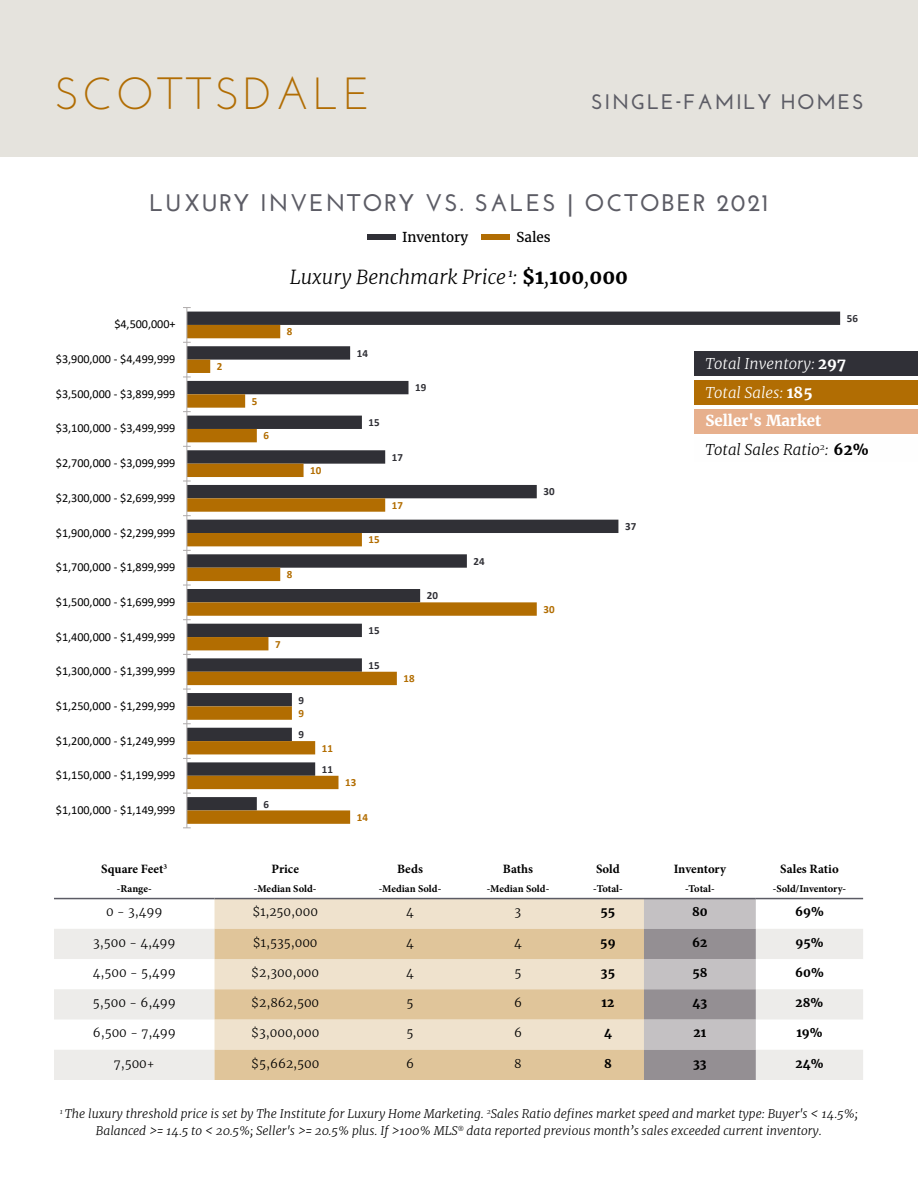
<style>
.page{position:relative;width:918px;height:1188px;background:#fff}
.page>*{position:absolute;margin:0;border:0;box-sizing:border-box;transform-origin:0 0}
.t1{font:45px "Josefin Sans";letter-spacing:.08em;color:#b16d03}
.t2{font:700 24px "Josefin Sans";letter-spacing:.08em;color:#5c5c65}
.t3{font:700 21px "Josefin Sans";letter-spacing:.08em;color:#5c5c65}
.t4{font:italic 300 19.5px "Merriweather";color:#000}
.t5{font:italic 300 15px/28.8px "Merriweather";color:#fff}
.t6{font:italic 300 15px "Merriweather";color:#000}
.t7{font:700 15px "Merriweather";color:#fff}
.t8{font:13.5px "Merriweather";color:#000}
.t9{font:700 12.75px "Minion Pro";color:#000}
.t10{font:12.15px "Calibri";color:#000}
.t11{font:italic 300 12px/16.5px "Merriweather";color:#000;text-align:center}
.t12{font:300 12px "Merriweather";color:#000}
.t13{font:700 12px "Merriweather";color:#000}
.t14{font:700 10.95px "Calibri";color:#303036}
.t15{font:700 10.95px "Calibri";color:#b26d01}
.t16{font:700 10.5px "Minion Pro";color:#000}
.s1{font-weight:700;font-style:normal}
</style>
<div class="page">
<div style="left:0;top:0;width:918px;height:158px;background:#e5e3dd"></div>
<svg style="left:187px;top:312px;width:653px;height:221px"></svg>
<svg style="left:187px;top:325px;width:350px;height:499px"></svg>
<hr style="left:186px;top:308px;width:1px;height:520px;background:#afabab">
<div style="left:367px;top:234px;width:29px;height:6px;background:#303037"></div>
<div style="left:482px;top:234px;width:28px;height:6px;background:#b16d03"></div>
<div style="left:215px;top:899px;width:429px;height:30px;background:#efe2cd"></div>
<svg style="left:54px;top:929px;width:809px;height:151px;fill:#edecea"></svg>
<svg style="left:215px;top:929px;width:429px;height:151px;background:#e6d0ae"></svg>
<svg style="left:644px;top:899px;width:112px;height:181px;background:#aca8ab"></svg>
<hr style="left:54px;top:898px;width:161px;height:1px;background:#5c5c65">
<hr style="left:215px;top:898px;width:141px;height:1px;background:#5c5c65">
<hr style="left:356px;top:898px;width:108px;height:1px;background:#5c5c65">
<hr style="left:464px;top:898px;width:108px;height:1px;background:#5c5c65">
<hr style="left:572px;top:898px;width:72px;height:1px;background:#5c5c65">
<hr style="left:644px;top:898px;width:112px;height:1px;background:#5c5c65">
<hr style="left:756px;top:898px;width:107px;height:1px;background:#5c5c65">
<div style="left:694px;top:409px;width:224px;height:25px;background:#e7b08d"></div>
<div style="left:694px;top:351px;width:224px;height:25px;background:#303037"></div>
<div style="left:694px;top:380px;width:224px;height:25px;background:#b16d03"></div>
<div style="left:694px;top:438px;width:224px;height:24px;background:#fefefe"></div>
<h1 class="t1" style="left:54px;top:65px;width:318px">SCOTTSDALE</h1>
<h3 class="t3" style="left:591px;top:89px;width:274px">SINGLE-FAMILY HOMES</h3>
<h2 class="t2" style="left:149px;top:189px;width:621px">LUXURY INVENTORY VS. SALES | OCTOBER 2021</h2>
<p class="t8" style="left:402px;top:229px;width:68px">Inventory</p>
<p class="t8" style="left:516px;top:229px;width:36px">Sales</p>
<p class="t10" style="left:114px;top:316px;width:63px">$4,500,000+</p>
<p class="t10" style="left:56px;top:351px;width:121px">$3,900,000 - $4,499,999</p>
<p class="t10" style="left:56px;top:385px;width:121px">$3,500,000 - $3,899,999</p>
<p class="t10" style="left:56px;top:420px;width:121px">$3,100,000 - $3,499,999</p>
<p class="t10" style="left:56px;top:455px;width:121px">$2,700,000 - $3,099,999</p>
<p class="t10" style="left:56px;top:489px;width:121px">$2,300,000 - $2,699,999</p>
<p class="t10" style="left:56px;top:524px;width:121px">$1,900,000 - $2,299,999</p>
<p class="t10" style="left:56px;top:559px;width:121px">$1,700,000 - $1,899,999</p>
<p class="t10" style="left:56px;top:593px;width:121px">$1,500,000 - $1,699,999</p>
<p class="t10" style="left:56px;top:628px;width:121px">$1,400,000 - $1,499,999</p>
<p class="t10" style="left:56px;top:663px;width:121px">$1,300,000 - $1,399,999</p>
<p class="t10" style="left:56px;top:698px;width:121px">$1,250,000 - $1,299,999</p>
<p class="t10" style="left:56px;top:732px;width:121px">$1,200,000 - $1,249,999</p>
<p class="t10" style="left:56px;top:767px;width:121px">$1,150,000 - $1,199,999</p>
<p class="t10" style="left:56px;top:802px;width:121px">$1,100,000 - $1,149,999</p>
<p class="t9" style="left:101px;top:860px;width:67px">Square Feet<sup>3</sup></p>
<p class="t16" style="left:117px;top:882px;width:36px">-Range-</p>
<p class="t15" style="left:217px;top:359px;width:7px">2</p>
<h3 class="t4" style="left:290px;top:265px;width:340px">Luxury Benchmark Price <sup>1</sup>: <span class="s1">$1</span>,<span class="s1">100</span>,<span class="s1">000</span></h3>
<p class="t15" style="left:287px;top:324px;width:7px">8</p>
<p class="t15" style="left:252px;top:393px;width:7px">5</p>
<p class="t15" style="left:264px;top:428px;width:7px">6</p>
<p class="t15" style="left:310px;top:463px;width:13px">10</p>
<p class="t14" style="left:357px;top:345px;width:13px">14</p>
<p class="t14" style="left:369px;top:415px;width:13px">15</p>
<p class="t15" style="left:287px;top:567px;width:7px">8</p>
<p class="t15" style="left:369px;top:532px;width:13px">15</p>
<p class="t15" style="left:275px;top:636px;width:7px">7</p>
<p class="t14" style="left:299px;top:692px;width:7px">9</p>
<p class="t14" style="left:299px;top:727px;width:7px">9</p>
<p class="t15" style="left:299px;top:706px;width:7px">9</p>
<p class="t14" style="left:264px;top:796px;width:7px">6</p>
<p class="t14" style="left:369px;top:623px;width:13px">15</p>
<p class="t14" style="left:369px;top:657px;width:13px">15</p>
<p class="t15" style="left:322px;top:740px;width:13px">11</p>
<p class="t14" style="left:322px;top:762px;width:13px">11</p>
<p class="t15" style="left:345px;top:775px;width:13px">13</p>
<p class="t15" style="left:357px;top:810px;width:13px">14</p>
<p class="t14" style="left:415px;top:380px;width:13px">19</p>
<p class="t14" style="left:392px;top:449px;width:13px">17</p>
<p class="t15" style="left:392px;top:497px;width:13px">17</p>
<p class="t14" style="left:427px;top:588px;width:13px">20</p>
<p class="t15" style="left:404px;top:671px;width:13px">18</p>
<p class="t9" style="left:272px;top:860px;width:29px">Price</p>
<p class="t16" style="left:254px;top:882px;width:64px">-Median Sold-</p>
<p class="t9" style="left:397px;top:860px;width:27px">Beds</p>
<p class="t16" style="left:379px;top:882px;width:64px">-Median Sold-</p>
<p class="t14" style="left:474px;top:553px;width:13px">24</p>
<p class="t14" style="left:544px;top:484px;width:13px">30</p>
<p class="t15" style="left:544px;top:602px;width:13px">30</p>
<p class="t9" style="left:503px;top:860px;width:32px">Baths</p>
<p class="t16" style="left:487px;top:882px;width:64px">-Median Sold-</p>
<p class="t14" style="left:625px;top:519px;width:13px">37</p>
<p class="t9" style="left:596px;top:860px;width:25px">Sold</p>
<p class="t16" style="left:593px;top:882px;width:31px">-Total-</p>
<p class="t14" style="left:847px;top:311px;width:13px">56</p>
<p class="t5" style="left:705px;top:349px;width:142px">Total Inventory: <span class="s1">297<br></span>Total Sales: <span class="s1">185</span></p>
<p class="t7" style="left:705px;top:412px;width:117px">Seller's Market</p>
<p class="t6" style="left:705px;top:440px;width:165px">Total Sales Ratio<sup>2</sup>: <span class="s1">62%</span></p>
<p class="t9" style="left:674px;top:860px;width:54px">Inventory</p>
<p class="t16" style="left:685px;top:882px;width:31px">-Total-</p>
<p class="t9" style="left:780px;top:860px;width:60px">Sales Ratio</p>
<p class="t16" style="left:773px;top:882px;width:75px">-Sold/Inventory-</p>
<p class="t12" style="left:106px;top:905px;width:58px">0 - 3,499</p>
<p class="t12" style="left:252px;top:905px;width:67px">$1,250,000</p>
<p class="t12" style="left:406px;top:905px;width:9px">4</p>
<p class="t12" style="left:515px;top:905px;width:8px">3</p>
<p class="t13" style="left:601px;top:905px;width:16px">55</p>
<p class="t13" style="left:692px;top:905px;width:17px">80</p>
<p class="t13" style="left:795px;top:905px;width:30px">69%</p>
<p class="t12" style="left:93px;top:935px;width:84px">3,500 - 4,499</p>
<p class="t12" style="left:253px;top:935px;width:66px">$1,535,000</p>
<p class="t12" style="left:406px;top:935px;width:9px">4</p>
<p class="t12" style="left:514px;top:935px;width:9px">4</p>
<p class="t13" style="left:600px;top:935px;width:17px">59</p>
<p class="t13" style="left:692px;top:935px;width:17px">62</p>
<p class="t13" style="left:795px;top:935px;width:30px">95%</p>
<p class="t12" style="left:93px;top:965px;width:84px">4,500 - 5,499</p>
<p class="t12" style="left:251px;top:965px;width:69px">$2,300,000</p>
<p class="t12" style="left:406px;top:965px;width:9px">4</p>
<p class="t12" style="left:514px;top:965px;width:8px">5</p>
<p class="t13" style="left:601px;top:965px;width:16px">35</p>
<p class="t13" style="left:692px;top:965px;width:17px">58</p>
<p class="t13" style="left:795px;top:965px;width:30px">60%</p>
<p class="t12" style="left:93px;top:995px;width:85px">5,500 - 6,499</p>
<p class="t12" style="left:251px;top:995px;width:69px">$2,862,500</p>
<p class="t12" style="left:407px;top:995px;width:8px">5</p>
<p class="t12" style="left:514px;top:995px;width:9px">6</p>
<p class="t13" style="left:602px;top:995px;width:14px">12</p>
<p class="t13" style="left:693px;top:995px;width:16px">43</p>
<p class="t13" style="left:796px;top:995px;width:29px">28%</p>
<p class="t12" style="left:93px;top:1026px;width:85px">6,500 - 7,499</p>
<p class="t12" style="left:251px;top:1026px;width:70px">$3,000,000</p>
<p class="t12" style="left:407px;top:1026px;width:8px">5</p>
<p class="t12" style="left:514px;top:1026px;width:9px">6</p>
<p class="t13" style="left:604px;top:1026px;width:9px">4</p>
<p class="t13" style="left:694px;top:1026px;width:14px">21</p>
<p class="t13" style="left:796px;top:1026px;width:28px">19%</p>
<p class="t12" style="left:114px;top:1056px;width:43px">7,500+</p>
<p class="t12" style="left:251px;top:1056px;width:70px">$5,662,500</p>
<p class="t12" style="left:406px;top:1056px;width:9px">6</p>
<p class="t12" style="left:514px;top:1056px;width:9px">8</p>
<p class="t13" style="left:604px;top:1056px;width:9px">8</p>
<p class="t13" style="left:693px;top:1056px;width:15px">33</p>
<p class="t13" style="left:795px;top:1056px;width:30px">24%</p>
<p class="t11" style="left:60px;top:1106px;width:800px"><sup>1</sup> The luxury threshold price is set by The Institute for Luxury Home Marketing. <sup>2</sup>Sales Ratio defines market speed and market type: Buyer's &lt; 14.5%;<br>Balanced &gt;= 14.5 to &lt; 20.5%; Seller's &gt;= 20.5% plus. If &gt;100% MLS<sup>®</sup> data reported previous month’s sales exceeded current inventory.</p>
</div>
